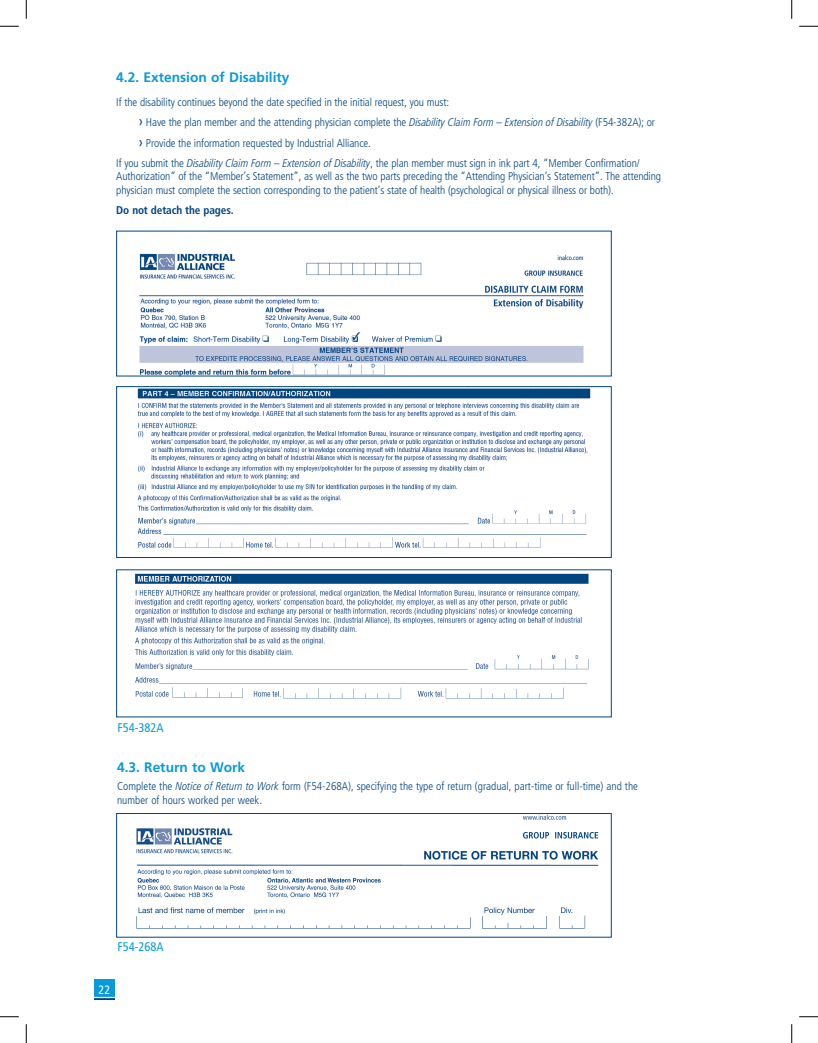
<style>
.page{position:relative;width:818px;height:1043px;background:#fff}
.page>*{position:absolute;margin:0;border:0;box-sizing:border-box;transform-origin:0 0}
.t1{font:700 13.75px "Frutiger";color:#089ad9}
.t2{font:condensed 12.5px "Frutiger";color:#089ad9}
.t3{font:condensed 12.12px "Frutiger";color:#fff}
.t4{font:300 condensed 11.25px/13.8px "Frutiger";letter-spacing:-.01em;color:#01457f}
.t5{font:700 condensed 11.25px "Frutiger";letter-spacing:-.01em;color:#01457f}
.s1{font-weight:400;font-size:15px}
.s2{font-family:"Frutiger LT Pro";font-style:italic}
</style>
<div class="page">
<div style="left:94px;top:979px;width:21px;height:18px;background:#089ad9"></div>
<hr style="left:94px;top:997px;width:21px;height:3px;background:#01457f">
<hr style="left:94px;top:996px;width:21px;height:2px;background:#fff">
<img style="left:136px;top:815px;width:463px;height:114px">
<div style="left:116px;top:813px;width:495px;height:124px;border:1px solid #01457f"></div>
<img style="left:135px;top:573px;width:454px;height:126px">
<img style="left:137px;top:388px;width:454px;height:160px">
<div style="left:116px;top:386px;width:495px;height:172px;border:1px solid #01457f"></div>
<img style="left:139px;top:253px;width:445px;height:121px">
<svg style="left:0;top:25px;width:19px;height:2px"></svg>
<svg style="left:799px;top:25px;width:19px;height:2px"></svg>
<svg style="left:0;top:1016px;width:19px;height:1px"></svg>
<svg style="left:799px;top:1016px;width:19px;height:1px"></svg>
<svg style="left:25px;top:0;width:2px;height:19px"></svg>
<svg style="left:25px;top:1024px;width:2px;height:18px"></svg>
<svg style="left:791px;top:0;width:1px;height:19px"></svg>
<svg style="left:791px;top:1024px;width:1px;height:18px"></svg>
<svg style="left:352px;top:332px;width:8px;height:8px"></svg>
<p class="t1" style="left:116px;top:69px;width:175px">4.2. Extension of Disability</p>
<p class="t4" style="left:116px;top:96px;width:334px">If the disability continues beyond the date specified in the initial request, you must:</p>
<p class="t4" style="left:139px;top:116px;width:517px"><span class="s1">›</span> Have the plan member and the attending physician complete the <span class="s2">Disability Claim Form – Extension of Disability</span> (F54-382A); or</p>
<p class="t4" style="left:139px;top:136px;width:233px"><span class="s1">›</span> Provide the information requested by Industrial Alliance.</p>
<p class="t4" style="left:116px;top:156px;width:525px">If you submit the <span class="s2">Disability Claim Form – Extension of Disability</span>, the plan member must sign in ink part 4, “Member Confirmation/</p>
<p class="t4" style="left:116px;top:170px;width:546px">Authorization” of the “Member’s Statement”, as well as the two parts preceding the “Attending Physician’s Statement”. The attending physician must complete the section corresponding to the patient’s state of health (psychological or physical illness or both).</p>
<p class="t5" style="left:116px;top:203px;width:117px">Do not detach the pages.</p>
<p class="t2" style="left:118px;top:720px;width:48px">F54-382A</p>
<p class="t1" style="left:117px;top:759px;width:129px">4.3. Return to Work</p>
<p class="t4" style="left:117px;top:779px;width:522px">Complete the <span class="s2">Notice of Return to Work</span> form (F54-268A), specifying the type of return (gradual, part-time or full-time) and the number of hours worked per week.</p>
<p class="t2" style="left:118px;top:939px;width:48px">F54-268A</p>
<p class="t3" style="left:99px;top:982px;width:13px">22</p>
</div>
